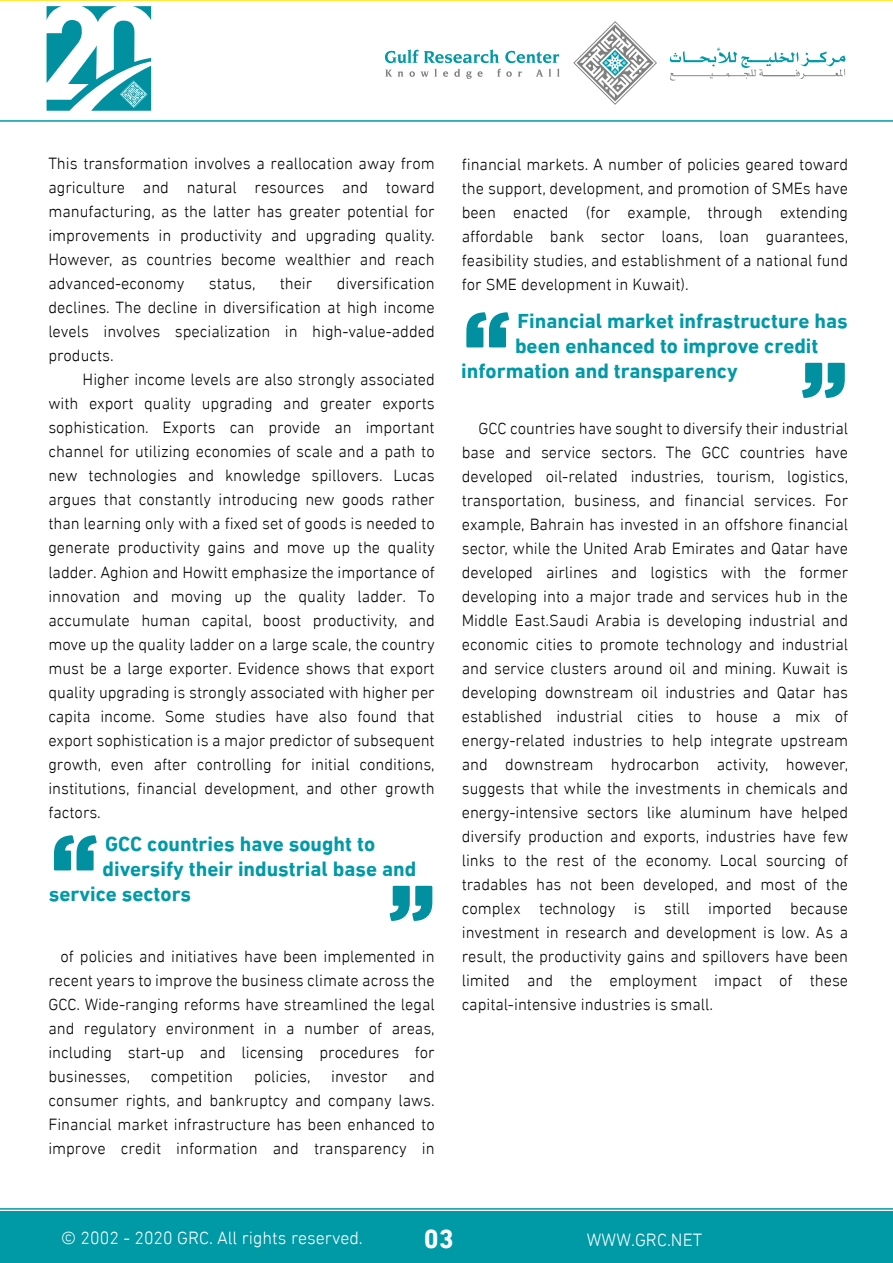
<style>
.page{position:relative;width:893px;height:1263px;background:#fff}
.page>*{position:absolute;margin:0;border:0;box-sizing:border-box;transform-origin:0 0}
.t1{font:700 27px "DIN Next LTW23";color:#fff}
.t2{font:700 21px "DIN Next LTW23";color:#009aa7}
.t3{font:300 18px "DIN Next LTW23";color:#fff}
.t4{font:300 16.5px/24px "DIN Next LTW23";color:#000;text-align:justify}
</style>
<div class="page">
<hr style="left:0;top:120px;width:893px;height:2px;background:#009aa7">
<hr style="left:0;top:1208px;width:893px;height:2px;background:#009aa7">
<hr style="left:0;top:0;width:893px;height:1px;background:#ffe200">
<div style="left:0;top:1212px;width:893px;height:51px;background:#009aa7"></div>
<svg style="left:47px;top:6px;width:104px;height:105px"></svg>
<svg style="left:670px;top:48px;width:175px;height:33px"></svg>
<svg style="left:385px;top:49px;width:114px;height:14px"></svg>
<svg style="left:505px;top:51px;width:54px;height:12px"></svg>
<svg style="left:385px;top:70px;width:7px;height:7px"></svg>
<svg style="left:398px;top:71px;width:5px;height:6px"></svg>
<svg style="left:409px;top:69px;width:28px;height:8px"></svg>
<svg style="left:443px;top:71px;width:5px;height:6px"></svg>
<svg style="left:454px;top:69px;width:6px;height:8px"></svg>
<svg style="left:466px;top:71px;width:17px;height:8px"></svg>
<svg style="left:497px;top:69px;width:15px;height:8px"></svg>
<svg style="left:518px;top:71px;width:4px;height:6px"></svg>
<svg style="left:536px;top:70px;width:7px;height:7px"></svg>
<svg style="left:549px;top:69px;width:2px;height:8px"></svg>
<svg style="left:557px;top:69px;width:3px;height:8px"></svg>
<svg style="left:573px;top:21px;width:84px;height:84px"></svg>
<svg style="left:466px;top:312px;width:43px;height:35px"></svg>
<svg style="left:802px;top:363px;width:43px;height:35px"></svg>
<svg style="left:54px;top:835px;width:43px;height:35px"></svg>
<svg style="left:390px;top:886px;width:42px;height:35px"></svg>
<p class="t4" style="left:48px;top:152px;width:388px">This transformation involves a reallocation away from agriculture and natural resources and toward manufacturing, as the latter has greater potential for improvements in productivity and upgrading quality.<br>However, as countries become wealthier and reach advanced-economy</p>
<p class="t4" style="left:48px;top:272px;width:388px;text-indent:288px">diversification declines. The decline in diversification at high income levels involves specialization in high-value-added products.</p>
<p class="t4" style="left:48px;top:368px;width:388px;text-indent:34px">Higher income levels are also strongly associated with export quality upgrading and greater exports sophistication. Exports can provide an important channel for utilizing economies of scale and a path to new technologies and knowledge spillovers. Lucas argues that constantly introducing new goods rather than learning only with a fixed set of goods is needed to generate productivity gains and move up the quality ladder. Aghion and Howitt emphasize the importance of innovation and moving up the quality ladder. To accumulate human capital, boost productivity, and move up the quality ladder on a large scale, the country must be a large exporter. Evidence shows that export quality upgrading is strongly associated with higher per capita income. Some studies have also found that export sophistication is a major predictor of subsequent growth, even after controlling for initial conditions, institutions, financial development, and other growth factors.</p>
<p class="t4" style="left:209px;top:272px;width:48px">status,</p>
<p class="t4" style="left:280px;top:272px;width:34px">their</p>
<p class="t2" style="left:105px;top:831px;width:272px">GCC countries have sought to</p>
<p class="t2" style="left:103px;top:857px;width:315px">diversify their industrial base and</p>
<p class="t2" style="left:49px;top:882px;width:144px">service sectors</p>
<p class="t4" style="left:48px;top:944px;width:388px;text-indent:12px">of policies and initiatives have been implemented in recent years to improve the business climate across the GCC. Wide-ranging reforms have streamlined the legal and regulatory environment in a number of areas, including start-up and licensing procedures for businesses, competition</p>
<p class="t4" style="left:48px;top:1064px;width:388px;text-indent:360px">and consumer rights, and bankruptcy and company laws.<br>Financial market infrastructure has been enhanced to improve credit information and transparency in</p>
<p class="t4" style="left:254px;top:1064px;width:135px">policies, investor</p>
<p class="t4" style="left:462px;top:152px;width:388px">financial markets. A number of policies geared toward the support, development, and promotion of SMEs have been enacted (for example, through extending affordable bank sector loans, loan guarantees, feasibility studies, and establishment of a national fund for SME development in Kuwait).</p>
<p class="t2" style="left:517px;top:309px;width:332px">Financial market infrastructure has</p>
<p class="t2" style="left:515px;top:334px;width:305px">been enhanced to improve credit</p>
<p class="t2" style="left:461px;top:359px;width:278px">information and transparency</p>
<p class="t4" style="left:462px;top:416px;width:388px;text-indent:17px">GCC countries have sought to diversify their industrial base and service sectors. The GCC countries have developed oil-related industries, tourism, logistics, transportation, business, and financial services. For example, Bahrain has invested in an offshore financial sector, while the United Arab Emirates and Qatar have developed airlines and logistics with the former developing into a major trade and services hub in the Middle East.Saudi Arabia is developing industrial and economic cities to promote technology and industrial and service clusters around oil and mining. Kuwait is developing downstream oil industries and Qatar has established industrial cities to house a mix of energy-related industries to help integrate upstream and downstream hydrocarbon activity, however, suggests that while the investments in chemicals and energy-intensive sectors like aluminum have helped diversify production and exports, industries have few links to the rest of the economy. Local sourcing of tradables has not been developed, and most of the complex technology is still imported because investment in research and development is low. As a result, the productivity gains and spillovers have been limited and the employment impact of these capital-intensive industries is small.</p>
<p class="t3" style="left:61px;top:1227px;width:303px">© 2002 - 2020 GRC. All rights reserved.</p>
<h1 class="t1" style="left:424px;top:1223px;width:31px">03</h1>
<p class="t3" style="left:587px;top:1229px;width:117px">WWW.GRC.NET</p>
</div>
